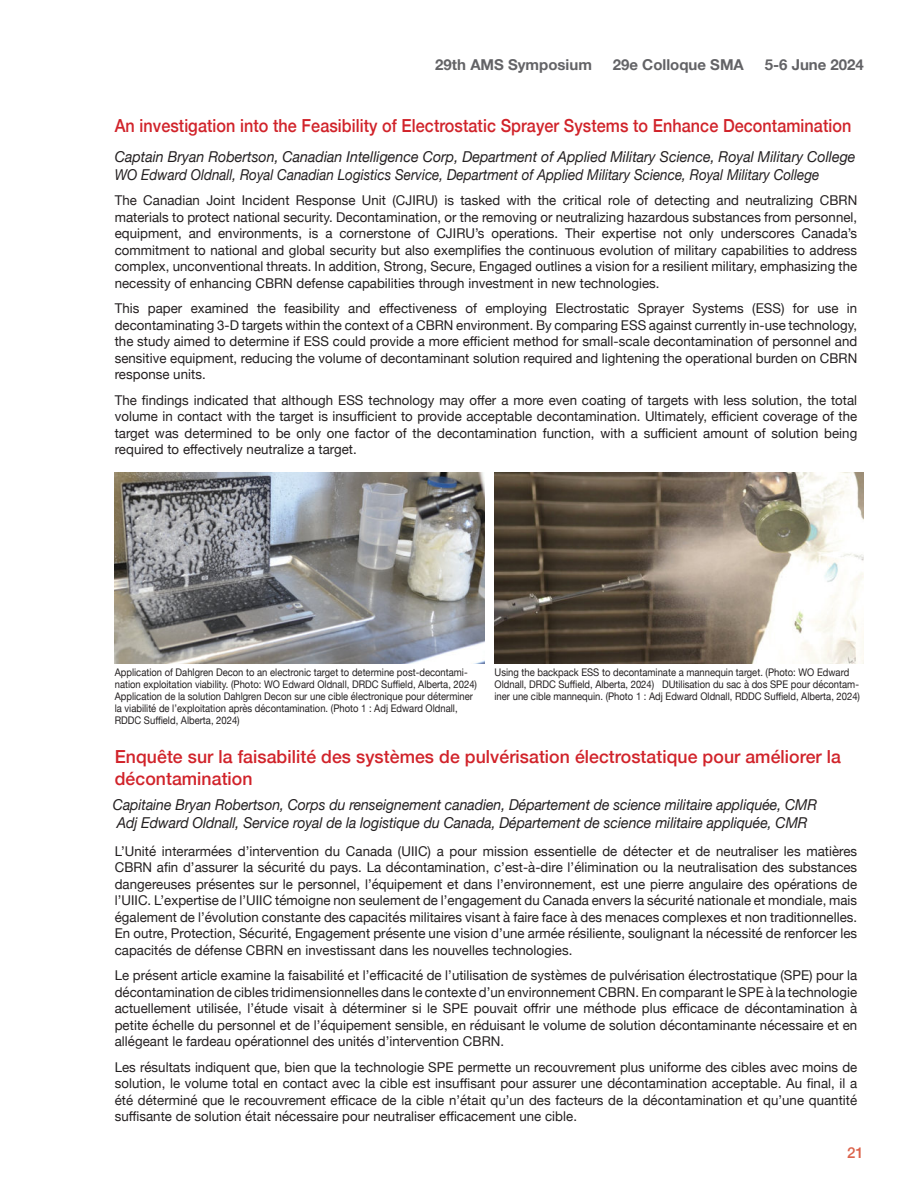
<style>
.page{position:relative;width:918px;height:1188px;background:#fff}
.page>*{position:absolute;margin:0;border:0;box-sizing:border-box;transform-origin:0 0}
.t1{font:500 18px/21.6px "Helvetica Neue";letter-spacing:.005em;color:#d1232a}
.t2{font:500 18px "Helvetica Neue";letter-spacing:.005em;color:#d1232a;scale:.9 1}
.t3{font:italic 15px/18px "Helvetica Neue";color:#231f20;scale:.95 1}
.t4{font:italic 15px/18px "Helvetica Neue";color:#231f20;scale:.94 1}
.t5{font:700 15px "Helvetica Neue";color:#636366}
.t6{font:500 15px "Helvetica Neue";color:#db634b}
.t7{font:13.5px/16.5px "Helvetica Neue";letter-spacing:.005em;color:#231f20;text-align:justify}
.t8{font:10.5px/12px "Helvetica Neue";color:#231f20;scale:.9 1}
</style>
<div class="page">
<img style="left:115px;top:473px;width:369px;height:190px">
<img style="left:495px;top:473px;width:369px;height:190px">
<p class="t5" style="left:435px;top:53px;width:158px">29th AMS Symposium</p>
<p class="t5" style="left:613px;top:53px;width:133px">29e Colloque SMA</p>
<p class="t5" style="left:765px;top:53px;width:101px">5-6 June 2024</p>
<h1 class="t2" style="left:115px;top:111px;width:820px">An investigation into the Feasibility of Electrostatic Sprayer Systems to Enhance Decontamination</h1>
<p class="t3" style="left:115px;top:149px;width:781px">Captain Bryan Robertson, Canadian Intelligence Corp, Department of Applied Military Science, Royal Military College<br>WO Edward Oldnall, Royal Canadian Logistics Service, Department of Applied Military Science, Royal Military College</p>
<p class="t7" style="left:115px;top:193px;width:744px">The Canadian Joint Incident Response Unit (CJIRU) is tasked with the critical role of detecting and neutralizing CBRN materials to protect national security. Decontamination, or the removing or neutralizing hazardous substances from personnel, equipment, and environments, is a cornerstone of CJIRU’s operations. Their expertise not only underscores Canada’s commitment to national and global security but also exemplifies the continuous evolution of military capabilities to address complex, unconventional threats. In addition, Strong, Secure, Engaged outlines a vision for a resilient military, emphasizing the necessity of enhancing CBRN defense capabilities through investment in new technologies.</p>
<p class="t7" style="left:115px;top:301px;width:744px">This paper examined the feasibility and effectiveness of employing Electrostatic Sprayer Systems (ESS) for use in decontaminating 3-D targets within the context of a CBRN environment. By comparing ESS against currently in-use technology, the study aimed to determine if ESS could provide a more efficient method for small-scale decontamination of personnel and sensitive equipment, reducing the volume of decontaminant solution required and lightening the operational burden on CBRN response units.</p>
<p class="t7" style="left:115px;top:392px;width:744px">The findings indicated that although ESS technology may offer a more even coating of targets with less solution, the total volume in contact with the target is insufficient to provide acceptable decontamination. Ultimately, efficient coverage of the target was determined to be only one factor of the decontamination function, with a sufficient amount of solution being required to effectively neutralize a target.</p>
<p class="t8" style="left:115px;top:667px;width:404px">Application of Dahlgren Decon to an electronic target to determine post-decontami&shy;nation exploitation viability. (Photo: WO Edward Oldnall, DRDC Suffield, Alberta, 2024)<br>Application de la solution Dahlgren Decon sur une cible électronique pour déterminer la viabilité de l’exploitation après décontamination. (Photo 1 : Adj Edward Oldnall, RDDC Suffield, Alberta, 2024)</p>
<p class="t8" style="left:495px;top:667px;width:408px">Using the backpack ESS to decontaminate a mannequin target. (Photo: WO Edward<br>Oldnall, DRDC Suffield, Alberta, 2024) DUtilisation du sac à dos SPE pour décontam&shy;iner une cible mannequin. (Photo 1 : Adj Edward Oldnall, RDDC Suffield, Alberta, 2024)</p>
<h1 class="t1" style="left:115px;top:744px;width:728px">Enquête sur la faisabilité des systèmes de pulvérisation électrostatique pour améliorer la décontamination</h1>
<p class="t4" style="left:113px;top:797px;width:751px">Capitaine Bryan Robertson, Corps du renseignement canadien, Département de science militaire appliquée, CMR<br>Adj Edward Oldnall, Service royal de la logistique du Canada, Département de science militaire appliquée, CMR</p>
<p class="t7" style="left:115px;top:844px;width:744px">L’Unité interarmées d’intervention du Canada (UIIC) a pour mission essentielle de détecter et de neutraliser les matières CBRN afin d’assurer la sécurité du pays. La décontamination, c’est-à-dire l’élimination ou la neutralisation des substances dangereuses présentes sur le personnel, l’équipement et dans l’environnement, est une pierre angulaire des opérations de l’UIIC. L’expertise de l’UIIC témoigne non seulement de l’engagement du Canada envers la sécurité nationale et mondiale, mais également de l’évolution constante des capacités militaires visant à faire face à des menaces complexes et non traditionnelles.<br>En outre, Protection, Sécurité, Engagement présente une vision d’une armée résiliente, soulignant la nécessité de renforcer les capacités de défense CBRN en investissant dans les nouvelles technologies.</p>
<p class="t7" style="left:115px;top:968px;width:744px">Le présent article examine la faisabilité et l’efficacité de l’utilisation de systèmes de pulvérisation électrostatique (SPE) pour la décontamination de cibles tridimensionnelles dans le contexte d’un environnement CBRN. En comparant le SPE à la technologie actuellement utilisée, l’étude visait à déterminer si le SPE pouvait offrir une méthode plus efficace de décontamination à petite échelle du personnel et de l’équipement sensible, en réduisant le volume de solution décontaminante nécessaire et en allégeant le fardeau opérationnel des unités d’intervention CBRN.</p>
<p class="t7" style="left:115px;top:1060px;width:744px">Les résultats indiquent que, bien que la technologie SPE permette un recouvrement plus uniforme des cibles avec moins de solution, le volume total en contact avec la cible est insuffisant pour assurer une décontamination acceptable. Au final, il a été déterminé que le recouvrement efficace de la cible n’était qu’un des facteurs de la décontamination et qu’une quantité suffisante de solution était nécessaire pour neutraliser efficacement une cible.</p>
<p class="t6" style="left:847px;top:1141px;width:18px">21</p>
</div>
